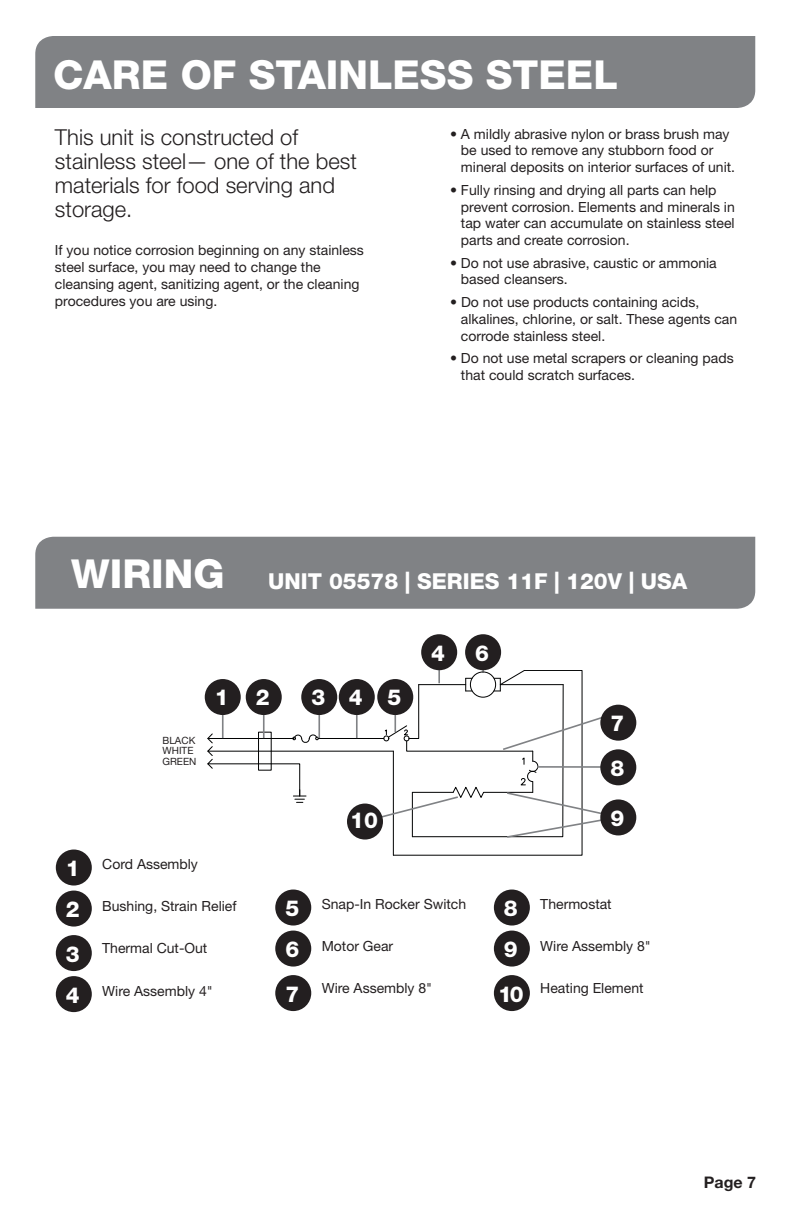
<style>
.page{position:relative;width:792px;height:1224px;background:#fff}
.page>*{position:absolute;margin:0;border:0;box-sizing:border-box;transform-origin:0 0}
.t1{font:800 40px "Helvetica Neue";color:#fff}
.t2{font:300 22px/24px "Helvetica Neue";color:#231f20}
.t3{font:800 22px/41px "Helvetica Neue";color:#fff}
.t4{font:700 16px "Helvetica Neue";color:#231f20}
.t5{font:14px/16.8px "Helvetica Neue";color:#231f20}
.t6{font:10px/10.4px "Helvetica Neue";color:#231f20}
.s1{font-size:40px}
</style>
<div class="page">
<div style="left:35px;top:36px;width:720px;height:72px;background:#808285"></div>
<div style="left:35px;top:537px;width:720px;height:72px;background:#808285"></div>
<div style="left:205px;top:679px;width:36px;height:36px;background:#231f20;border-radius:50%"></div>
<div style="left:600px;top:705px;width:36px;height:36px;background:#231f20;border-radius:50%"></div>
<div style="left:600px;top:749px;width:36px;height:36px;background:#231f20;border-radius:50%"></div>
<div style="left:56px;top:935px;width:36px;height:36px;background:#231f20;border-radius:50%"></div>
<div style="left:56px;top:976px;width:36px;height:36px;background:#231f20;border-radius:50%"></div>
<div style="left:56px;top:850px;width:36px;height:36px;background:#231f20;border-radius:50%"></div>
<div style="left:56px;top:891px;width:36px;height:36px;background:#231f20;border-radius:50%"></div>
<div style="left:275px;top:975px;width:36px;height:36px;background:#231f20;border-radius:50%"></div>
<div style="left:275px;top:890px;width:36px;height:36px;background:#231f20;border-radius:50%"></div>
<div style="left:275px;top:931px;width:36px;height:36px;background:#231f20;border-radius:50%"></div>
<div style="left:494px;top:975px;width:36px;height:36px;background:#231f20;border-radius:50%"></div>
<div style="left:494px;top:890px;width:36px;height:36px;background:#231f20;border-radius:50%"></div>
<div style="left:494px;top:931px;width:36px;height:36px;background:#231f20;border-radius:50%"></div>
<div style="left:421px;top:634px;width:36px;height:36px;background:#231f20;border-radius:50%"></div>
<div style="left:465px;top:634px;width:36px;height:36px;background:#231f20;border-radius:50%"></div>
<svg style="left:207px;top:666px;width:413px;height:189px"></svg>
<div style="left:600px;top:799px;width:36px;height:36px;background:#231f20;border-radius:50%"></div>
<h1 class="t1" style="left:53px;top:61px;width:566px">CARE OF STAINLESS STEEL</h1>
<h2 class="t2" style="left:55px;top:127px;width:303px">This unit is constructed of stainless steel— one of the best materials for food serving and storage.</h2>
<p class="t5" style="left:55px;top:243px;width:310px">If you notice corrosion beginning on any stainless steel surface, you may need to change the cleansing agent, sanitizing agent, or the cleaning procedures you are using.</p>
<p class="t5" style="left:461px;top:127px;width:276px;text-indent:-11px">• A mildly abrasive nylon or brass brush may be used to remove any stubborn food or mineral deposits on interior surfaces of unit.</p>
<p class="t5" style="left:461px;top:183px;width:275px;text-indent:-11px">• Fully rinsing and drying all parts can help prevent corrosion. Elements and minerals in tap water can accumulate on stainless steel parts and create corrosion.</p>
<p class="t5" style="left:461px;top:256px;width:257px;text-indent:-11px">• Do not use abrasive, caustic or ammonia based cleansers.</p>
<p class="t5" style="left:461px;top:295px;width:278px;text-indent:-11px">• Do not use products containing acids, alkalines, chlorine, or salt. These agents can corrode stainless steel.</p>
<p class="t5" style="left:461px;top:351px;width:274px;text-indent:-11px">• Do not use metal scrapers or cleaning pads that could scratch surfaces.</p>
<h2 class="t3" style="left:71px;top:563px;width:618px"><span class="s1">WIRING</span> UNIT 05578 | SERIES 11F | 120V | USA</h2>
<h2 class="t3" style="left:66px;top:850px;width:15px">1<br>2</h2>
<h2 class="t3" style="left:66px;top:935px;width:15px">3<br>4</h2>
<p class="t6" style="left:163px;top:736px;width:35px">BLACK<br>WHITE<br>GREEN</p>
<h2 class="t3" style="left:215px;top:679px;width:56px">1 2</h2>
<h2 class="t3" style="left:311px;top:679px;width:15px">3</h2>
<h2 class="t3" style="left:349px;top:679px;width:54px">4 5</h2>
<h2 class="t3" style="left:350px;top:802px;width:29px">10</h2>
<h2 class="t3" style="left:431px;top:634px;width:15px">4</h2>
<h2 class="t3" style="left:475px;top:634px;width:15px">6</h2>
<h2 class="t3" style="left:610px;top:703px;width:15px;line-height:44.6px">7<br>8</h2>
<h2 class="t3" style="left:610px;top:799px;width:15px">9</h2>
<p class="t5" style="left:102px;top:857px;width:97px">Cord Assembly</p>
<p class="t5" style="left:102px;top:899px;width:136px">Bushing, Strain Relief</p>
<p class="t5" style="left:102px;top:941px;width:107px">Thermal Cut-Out</p>
<p class="t5" style="left:102px;top:984px;width:112px">Wire Assembly 4"</p>
<p class="t5" style="left:322px;top:897px;width:146px">Snap-In Rocker Switch</p>
<p class="t5" style="left:322px;top:939px;width:73px">Motor Gear</p>
<p class="t5" style="left:322px;top:981px;width:112px">Wire Assembly 8"</p>
<h2 class="t3" style="left:285px;top:890px;width:15px">5<br>6</h2>
<p class="t5" style="left:540px;top:897px;width:73px">Thermostat</p>
<h2 class="t3" style="left:504px;top:890px;width:15px">8<br>9</h2>
<p class="t5" style="left:540px;top:939px;width:112px">Wire Assembly 8"</p>
<p class="t5" style="left:540px;top:981px;width:105px">Heating Element</p>
<h2 class="t3" style="left:498px;top:975px;width:27px">10</h2>
<h2 class="t3" style="left:285px;top:975px;width:15px">7</h2>
<p class="t4" style="left:704px;top:1177px;width:54px">Page 7</p>
</div>
